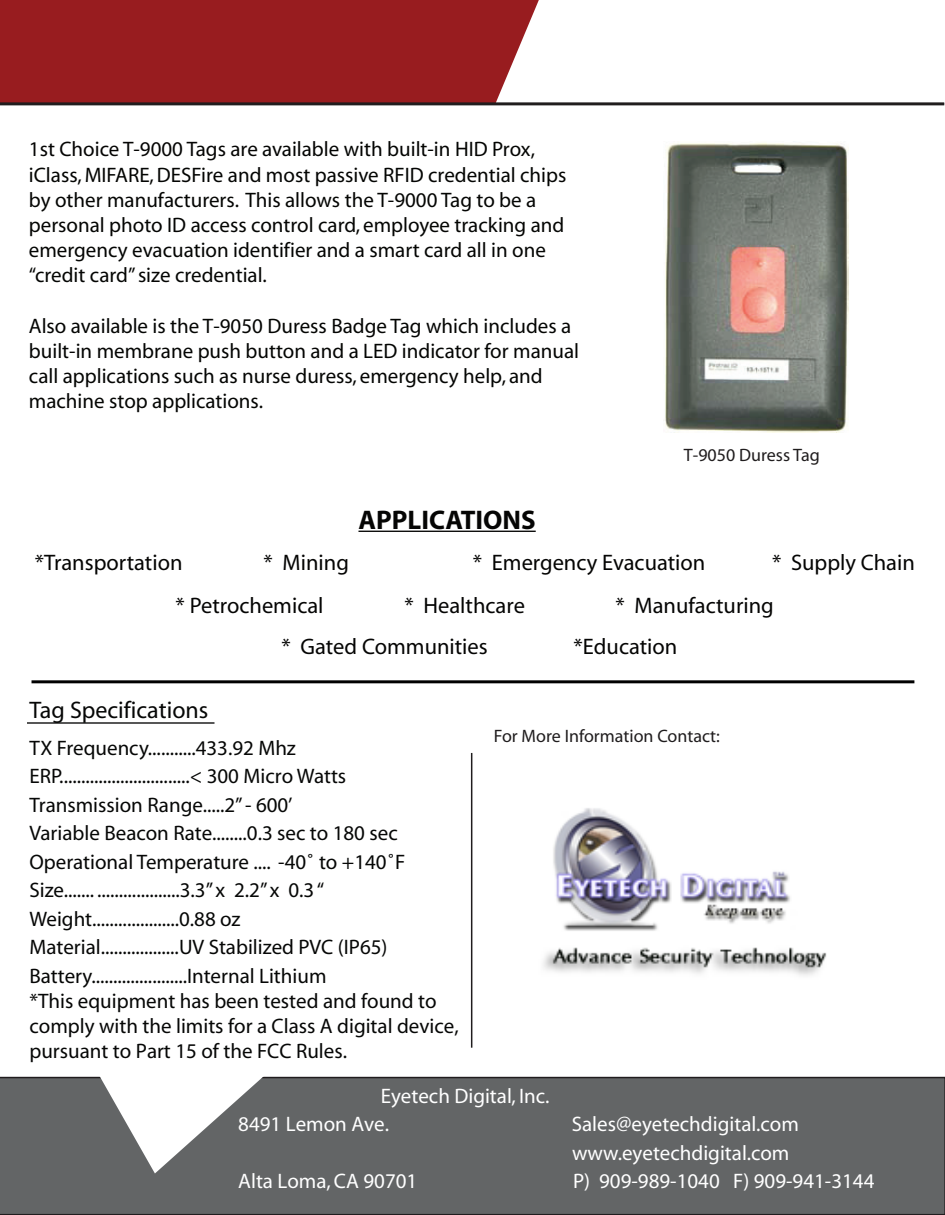
<style>
.page{position:relative;width:945px;height:1215px;background:#fff}
.page>*{position:absolute;margin:0;border:0;box-sizing:border-box;transform-origin:0 0}
.t1{font:700 27px "Myriad";color:#050504}
.t2{font:24px "Myriad";color:#060706}
.t3{font:22.5px "Myriad";color:#050504}
.t4{font:21px/28.5px "Myriad";color:#060706}
.t5{font:21px/25.2px "Myriad";color:#040503}
.t6{font:21px/28.5px "Myriad";color:#fff}
.t7{font:18px "Myriad";color:#201d1e}
.s1{color:#050504}
</style>
<div class="page">
<svg style="left:496px;top:1px;width:43px;height:101px"></svg>
<div style="left:0;top:1px;width:496px;height:101px;background:#981c1f"></div>
<div style="left:0;top:1077px;width:945px;height:138px;background:#636566"></div>
<svg style="left:24px;top:1076px;width:255px;height:97px;fill:#636566"></svg>
<hr style="left:0;top:102px;width:944px;height:3px;background:#201d1e">
<hr style="left:358px;top:531px;width:178px;height:1px;background:#050504">
<hr style="left:32px;top:680px;width:882px;height:3px;background:#000">
<hr style="left:471px;top:753px;width:1px;height:295px;background:#201d1e">
<div style="left:341px;top:14px;width:165px;height:18px;background:#981c1f"></div>
<img style="left:663px;top:143px;width:186px;height:289px">
<hr style="left:27px;top:722px;width:187px;height:2px;background:#060706">
<img style="left:543px;top:808px;width:284px;height:168px">
<p class="t5" style="left:29px;top:138px;width:539px"><span class="s1">1st Choice T-9000 Tags are</span> available with built-in HID Prox, iClass, MIFARE, DESFire and most passive RFID credential chips by other manufacturers. This allows the T-9000 Tag to be a personal photo ID access control card, employee tracking and emergency evacuation identifier and a smart card all in one “credit card” size credential.</p>
<p class="t5" style="left:29px;top:314px;width:552px">Also available is the T-9050 Duress Badge Tag which includes a built-in membrane push button and a LED indicator for manual call applications such as nurse duress, emergency help, and machine stop applications.</p>
<p class="t1" style="left:358px;top:506px;width:179px">APPLICATIONS</p>
<p class="t7" style="left:684px;top:446px;width:137px">T-9050 Duress Tag</p>
<p class="t3" style="left:35px;top:551px;width:149px">*Transportation</p>
<p class="t3" style="left:264px;top:551px;width:87px">* Mining</p>
<p class="t3" style="left:473px;top:551px;width:234px">* Emergency Evacuation</p>
<p class="t3" style="left:772px;top:551px;width:144px">* Supply Chain</p>
<p class="t3" style="left:176px;top:594px;width:149px">* Petrochemical</p>
<p class="t3" style="left:405px;top:594px;width:122px">* Healthcare</p>
<p class="t3" style="left:616px;top:594px;width:160px">* Manufacturing</p>
<p class="t3" style="left:282px;top:635px;width:208px">* Gated Communities</p>
<p class="t3" style="left:574px;top:635px;width:105px">*Education</p>
<p class="t2" style="left:29px;top:698px;width:180px">Tag Specifications</p>
<p class="t4" style="left:29px;top:734px;width:377px">TX Frequency...........433.92 Mhz ERP..............................&lt; 300 Micro Watts Transmission Range.....2” - 600’<br>Variable Beacon Rate........0.3 sec to 180 sec Operational Temperature .... -40˚ to +140˚F Size....... ...................3.3” x 2.2” x 0.3“ Weight....................0.88 oz Material..................UV Stabilized PVC (IP65)<br>Battery......................Internal Lithium</p>
<p class="t4" style="left:29px;top:989px;width:431px;line-height:25.2px">*This equipment has been tested and found to comply with the limits for a Class A digital device, pursuant to Part 15 of the FCC Rules.</p>
<p class="t6" style="left:238px;top:1082px;width:313px;text-indent:142px">Eyetech Digital, Inc.<br>8491 Lemon Ave.</p>
<p class="t7" style="left:494px;top:728px;width:228px">For More Information Contact:</p>
<p class="t6" style="left:572px;top:1111px;width:229px">Sales@eyetechdigital.com www.eyetechdigital.com</p>
<p class="t6" style="left:238px;top:1168px;width:181px">Alta Loma,CA 90701</p>
<p class="t6" style="left:573px;top:1168px;width:303px">P) 909-989-1040 F) 909-941-3144</p>
</div>
